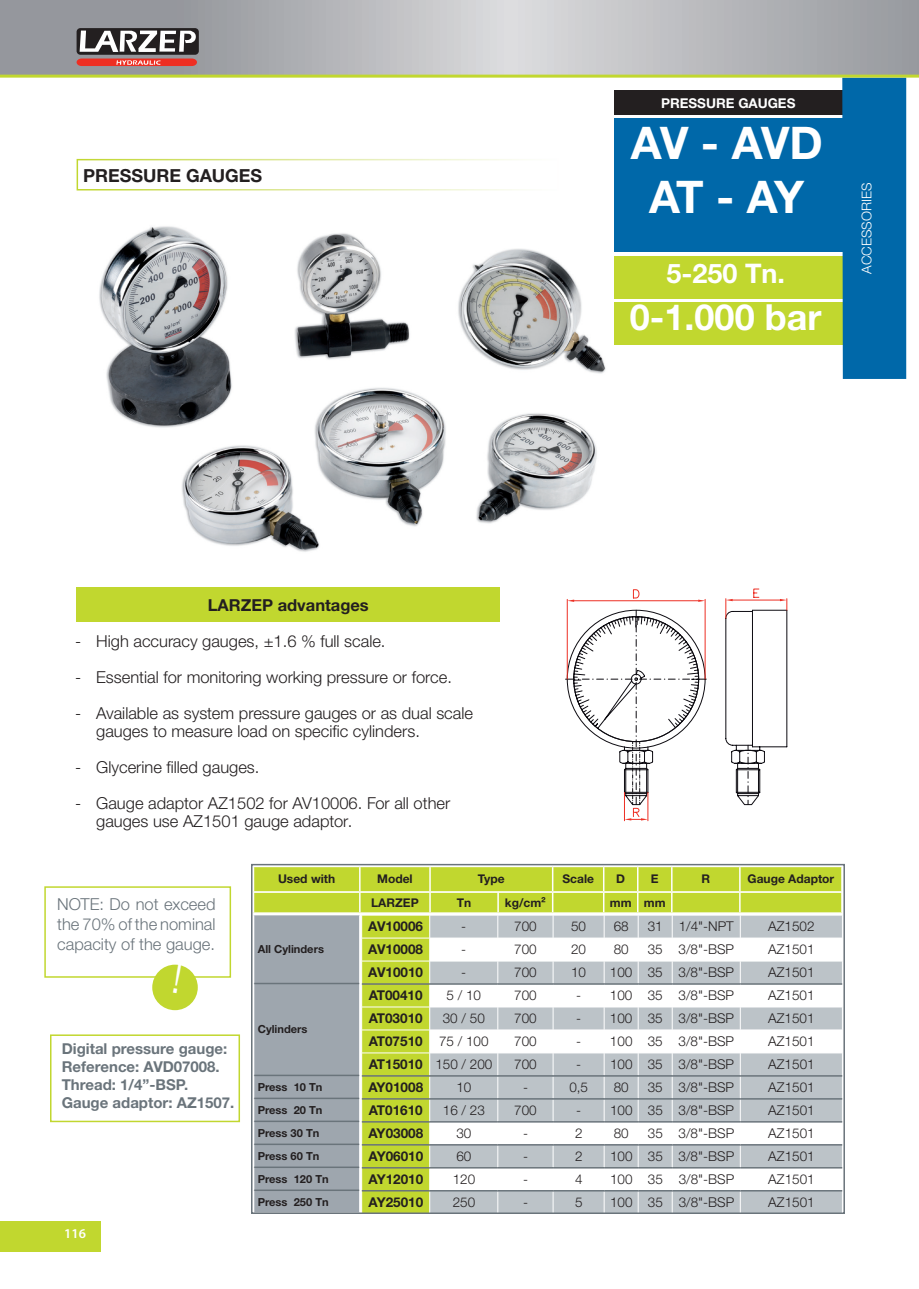
<style>
.page{position:relative;width:919px;height:1289px;background:#fff}
.page>*{position:absolute;margin:0;border:0;box-sizing:border-box;transform-origin:0 0}
.t1{font:700 45px/54px "Helvetica Neue LTW1 G";letter-spacing:-.035em;color:#fff;text-align:center}
.t2{font:700 36px "Helvetica Neue LTW1 G";color:#fff}
.t3{font:700 27px "Helvetica Neue LTW1 G";color:#fff}
.t4{font:700 18px "Helvetica Neue LTW1 G";color:#231f20}
.t5{font:300 16.5px/18px "Helvetica Neue LTW1 G";color:#231f20}
.t6{font:300 16.5px/19.8px "Helvetica Neue LTW1 G";color:#6a747b;text-align:justify}
.t7{font:700 16.5px "Helvetica Neue LTW1 G";color:#231f20}
.t8{font:700 15px/18px "Helvetica Neue LTW1 G";color:#6a747b}
.t9{font:300 13.5px "Helvetica Neue LTW1 G";color:#231f20}
.t10{font:700 13.5px "Helvetica Neue LTW1 G";color:#231f20}
.t11{font:700 13.5px "Helvetica Neue LTW1 G";color:#fff}
.t12{font:300 13.5px "Helvetica Neue LTW1 G";color:#fff}
.t13{font:600 13.5px "Myriad Pro";color:#fff}
.t14{font:700 12px "Helvetica Neue LTW1 G";color:#231f20}
.t15{font:700 11.1px/23px "Helvetica Neue LTW1 G";color:#231f20}
.s1{font-weight:300}
</style>
<div class="page">
<img style="left:99px;top:226px;width:507px;height:326px">
<div style="left:614px;top:256px;width:232px;height:43px;background:#c1d72f"></div>
<div style="left:614px;top:302px;width:233px;height:43px;background:#c1d72f"></div>
<div style="left:614px;top:90px;width:231px;height:25px;background:#231f20"></div>
<div style="left:614px;top:119px;width:231px;height:133px;background:#0068a9"></div>
<div style="left:842px;top:78px;width:64px;height:301px;background:#0068a9"></div>
<svg style="left:0;top:0;width:918px;height:75px;background:#b3b4b7"></svg>
<div style="left:0;top:1220px;width:101px;height:31px;background:#c1d72f"></div>
<hr style="left:0;top:75px;width:918px;height:3px;background:#c1d72f">
<svg style="left:77px;top:58px;width:120px;height:8px"></svg>
<div style="left:77px;top:28px;width:122px;height:27px;background:#231f20;border-radius:4px"></div>
<svg style="left:80px;top:31px;width:116px;height:21px"></svg>
<svg style="left:77px;top:159px;width:448px;height:31px"></svg>
<div style="left:76px;top:586px;width:424px;height:35px;background:#c1d72f"></div>
<svg style="left:698px;top:599px;width:6px;height:3px"></svg>
<svg style="left:568px;top:599px;width:6px;height:3px"></svg>
<svg style="left:565px;top:609px;width:141px;height:211px"></svg>
<hr style="left:704px;top:599px;width:1px;height:80px;background:#ed2f24">
<hr style="left:567px;top:599px;width:1px;height:80px;background:#ed2f24">
<hr style="left:574px;top:600px;width:124px;height:1px;background:#ed2f24">
<svg style="left:633px;top:589px;width:6px;height:9px"></svg>
<svg style="left:725px;top:589px;width:62px;height:216px"></svg>
<svg style="left:254px;top:866px;width:587px;height:344px"></svg>
<hr style="left:253px;top:891px;width:107px;height:1px;background:#fff">
<hr style="left:360px;top:891px;width:70px;height:1px;background:#fff">
<hr style="left:430px;top:891px;width:122px;height:1px;background:#fff">
<hr style="left:552px;top:891px;width:51px;height:1px;background:#fff">
<hr style="left:603px;top:891px;width:34px;height:1px;background:#fff">
<hr style="left:637px;top:891px;width:34px;height:1px;background:#fff">
<hr style="left:671px;top:891px;width:68px;height:1px;background:#fff">
<hr style="left:739px;top:891px;width:103px;height:1px;background:#fff">
<div style="left:251px;top:863px;width:593px;height:350px;border:2px solid #6a747b"></div>
<div style="left:50px;top:1034px;width:190px;height:88px;background:#fff;border:2px solid #c1d72f"></div>
<div style="left:44px;top:886px;width:187px;height:91px;background:#fff;border:2px solid #c1d72f"></div>
<div style="left:152px;top:964px;width:46px;height:46px;background:#c1d72f;border-radius:50%"></div>
<h3 class="t4" style="left:83px;top:164px;width:181px">PRESSURE GAUGES</h3>
<p class="t11" style="left:661px;top:95px;width:136px">PRESSURE GAUGES</p>
<h1 class="t1" style="left:630px;top:116px;width:193px">AV - AVD<br>AT - AY</h1>
<h3 class="t3" style="left:666px;top:256px;width:120px">5-250 Tn.</h3>
<h2 class="t2" style="left:630px;top:295px;width:193px">0-1.000 bar</h2>
<p class="t12" style="left:858px;top:274px;width:92px;rotate:-90deg">ACCESSORIES</p>
<p class="t7" style="left:208px;top:594px;width:163px">LARZEP advantages</p>
<p class="t5" style="left:75px;top:632px;width:312px">- High accuracy gauges, ±1.6 % full scale.</p>
<p class="t5" style="left:75px;top:668px;width:378px">- Essential for monitoring working pressure or force.</p>
<p class="t5" style="left:96px;top:704px;width:378px;text-indent:-21px">- Available as system pressure gauges or as dual scale gauges to measure load on specific cylinders.</p>
<p class="t5" style="left:75px;top:758px;width:186px">- Glycerine filled gauges.</p>
<p class="t5" style="left:96px;top:794px;width:355px;text-indent:-21px">- Gauge adaptor AZ1502 for AV10006. For all other gauges use AZ1501 gauge adaptor.</p>
<p class="t6" style="left:57px;top:894px;width:160px">NOTE: Do not exceed the 70% of the nominal capacity of the gauge.</p>
<p class="t8" style="left:62px;top:1039px;width:174px">Digital pressure gauge:<br>Reference: AVD07008.<br>Thread: 1/4”-BSP.<br>Gauge adaptor: AZ1507.</p>
<p class="t13" style="left:64px;top:1224px;width:23px">116</p>
<p class="t14" style="left:278px;top:871px;width:59px">Used with</p>
<p class="t14" style="left:377px;top:871px;width:37px">Model</p>
<p class="t14" style="left:478px;top:871px;width:28px">Type</p>
<p class="t14" style="left:562px;top:871px;width:33px">Scale</p>
<p class="t14" style="left:616px;top:871px;width:10px">D</p>
<p class="t14" style="left:650px;top:871px;width:9px">E</p>
<p class="t14" style="left:701px;top:871px;width:10px">R</p>
<p class="t14" style="left:747px;top:871px;width:88px">Gauge Adaptor</p>
<p class="t15" style="left:258px;top:937px;width:68px">All Cylinders</p>
<p class="t15" style="left:258px;top:1017px;width:51px">Cylinders</p>
<p class="t15" style="left:258px;top:1075px;width:72px">Press 10 Tn<br>Press 20 Tn<br>Press 30 Tn<br>Press 60 Tn<br>Press 120 Tn<br>Press 250 Tn</p>
<p class="t14" style="left:371px;top:895px;width:49px">LARZEP</p>
<p class="t14" style="left:457px;top:895px;width:16px">Tn</p>
<p class="t14" style="left:505px;top:895px;width:43px">kg/cm²</p>
<p class="t14" style="left:609px;top:895px;width:57px">mm mm</p>
<p class="t10" style="left:368px;top:918px;width:56px">AV10006</p>
<p class="t9" style="left:461px;top:918px;width:6px">-</p>
<p class="t9" style="left:514px;top:918px;width:24px">700</p>
<p class="t9" style="left:571px;top:918px;width:17px">50</p>
<p class="t9" style="left:613px;top:918px;width:17px">68</p>
<p class="t9" style="left:647px;top:918px;width:88px">31 1/4"-NPT</p>
<p class="t9" style="left:768px;top:918px;width:48px">AZ1502</p>
<p class="t10" style="left:368px;top:941px;width:56px">AV10008</p>
<p class="t9" style="left:461px;top:941px;width:6px">-</p>
<p class="t9" style="left:514px;top:941px;width:24px">700</p>
<p class="t9" style="left:571px;top:941px;width:17px">20</p>
<p class="t9" style="left:613px;top:941px;width:17px">80</p>
<p class="t9" style="left:647px;top:941px;width:88px">35 3/8"-BSP</p>
<p class="t9" style="left:768px;top:941px;width:48px">AZ1501</p>
<p class="t10" style="left:368px;top:964px;width:56px">AV10010</p>
<p class="t9" style="left:461px;top:964px;width:6px">-</p>
<p class="t9" style="left:514px;top:964px;width:24px">700</p>
<p class="t9" style="left:571px;top:964px;width:17px">10</p>
<p class="t9" style="left:610px;top:964px;width:126px">100 35 3/8"-BSP</p>
<p class="t9" style="left:768px;top:964px;width:48px">AZ1501</p>
<p class="t10" style="left:369px;top:987px;width:55px">AT00410</p>
<p class="t9" style="left:446px;top:987px;width:36px">5 / 10</p>
<p class="t9" style="left:514px;top:987px;width:24px">700</p>
<p class="t9" style="left:576px;top:987px;width:159px">- 100 35 3/8"-BSP</p>
<p class="t9" style="left:768px;top:987px;width:48px">AZ1501</p>
<p class="t10" style="left:369px;top:1010px;width:55px">AT03010</p>
<p class="t9" style="left:443px;top:1010px;width:44px">30 / 50</p>
<p class="t9" style="left:514px;top:1010px;width:24px">700</p>
<p class="t9" style="left:576px;top:1010px;width:159px">- 100 35 3/8"-BSP</p>
<p class="t9" style="left:768px;top:1010px;width:48px">AZ1501</p>
<p class="t10" style="left:369px;top:1033px;width:121px">AT07510 <span class="s1">75 / 100</span></p>
<p class="t9" style="left:514px;top:1033px;width:24px">700</p>
<p class="t9" style="left:576px;top:1033px;width:159px">- 100 35 3/8"-BSP</p>
<p class="t9" style="left:768px;top:1033px;width:48px">AZ1501</p>
<p class="t10" style="left:369px;top:1056px;width:125px">AT15010 <span class="s1">150 / 200</span></p>
<p class="t9" style="left:514px;top:1056px;width:24px">700</p>
<p class="t9" style="left:576px;top:1056px;width:159px">- 100 35 3/8"-BSP</p>
<p class="t9" style="left:768px;top:1056px;width:48px">AZ1501</p>
<p class="t10" style="left:368px;top:1079px;width:56px">AY01008</p>
<p class="t9" style="left:456px;top:1079px;width:17px">10</p>
<p class="t9" style="left:523px;top:1079px;width:6px">-</p>
<p class="t9" style="left:569px;top:1079px;width:20px">0,5</p>
<p class="t9" style="left:613px;top:1079px;width:17px">80</p>
<p class="t9" style="left:647px;top:1079px;width:88px">35 3/8"-BSP</p>
<p class="t9" style="left:768px;top:1079px;width:48px">AZ1501</p>
<p class="t10" style="left:369px;top:1102px;width:55px">AT01610</p>
<p class="t9" style="left:443px;top:1102px;width:44px">16 / 23</p>
<p class="t9" style="left:514px;top:1102px;width:24px">700</p>
<p class="t9" style="left:576px;top:1102px;width:159px">- 100 35 3/8"-BSP</p>
<p class="t9" style="left:768px;top:1102px;width:48px">AZ1501</p>
<p class="t10" style="left:368px;top:1124px;width:56px">AY03008</p>
<p class="t9" style="left:456px;top:1125px;width:17px">30</p>
<p class="t9" style="left:523px;top:1125px;width:6px">-</p>
<p class="t9" style="left:575px;top:1125px;width:9px">2</p>
<p class="t9" style="left:613px;top:1125px;width:17px">80</p>
<p class="t9" style="left:647px;top:1125px;width:88px">35 3/8"-BSP</p>
<p class="t9" style="left:768px;top:1125px;width:48px">AZ1501</p>
<p class="t10" style="left:368px;top:1147px;width:56px">AY06010</p>
<p class="t9" style="left:456px;top:1148px;width:17px">60</p>
<p class="t9" style="left:523px;top:1148px;width:6px">-</p>
<p class="t9" style="left:575px;top:1148px;width:9px">2</p>
<p class="t9" style="left:610px;top:1148px;width:126px">100 35 3/8"-BSP</p>
<p class="t9" style="left:768px;top:1148px;width:48px">AZ1501</p>
<p class="t10" style="left:368px;top:1170px;width:56px">AY12010</p>
<p class="t9" style="left:452px;top:1170px;width:24px">120</p>
<p class="t9" style="left:523px;top:1170px;width:6px">-</p>
<p class="t9" style="left:575px;top:1170px;width:9px">4</p>
<p class="t9" style="left:610px;top:1170px;width:126px">100 35 3/8"-BSP</p>
<p class="t9" style="left:768px;top:1170px;width:48px">AZ1501</p>
<p class="t10" style="left:368px;top:1193px;width:56px">AY25010</p>
<p class="t9" style="left:452px;top:1193px;width:24px">250</p>
<p class="t9" style="left:523px;top:1193px;width:6px">-</p>
<p class="t9" style="left:575px;top:1193px;width:9px">5</p>
<p class="t9" style="left:610px;top:1193px;width:126px">100 35 3/8"-BSP</p>
<p class="t9" style="left:768px;top:1193px;width:48px">AZ1501</p>
</div>
